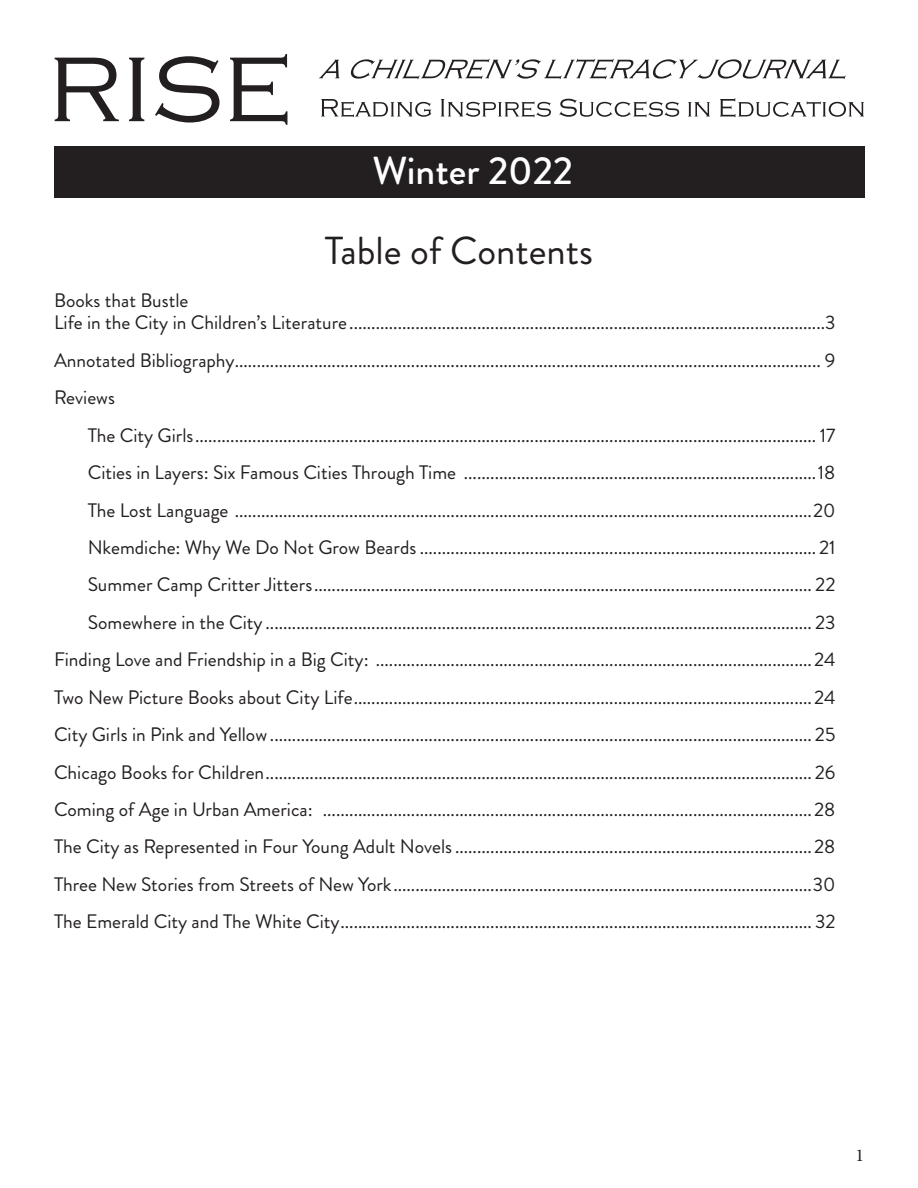
<style>
.page{position:relative;width:918px;height:1188px;background:#fff}
.page>*{position:absolute;margin:0;border:0;box-sizing:border-box;transform-origin:0 0}
.t1{font:39px "Brandon Grotesque";color:#231f20}
.t2{font:500 39px "Brandon Grotesque";color:#fff}
.t3{font:19.5px/37.5px "Brandon Grotesque";color:#231f20}
.t4{font:18px "Minion Pro";color:#231f20}
</style>
<div class="page">
<div style="left:54px;top:146px;width:810px;height:51px;background:#231f20"></div>
<svg style="left:319px;top:59px;width:527px;height:20px"></svg>
<svg style="left:55px;top:54px;width:232px;height:71px"></svg>
<svg style="left:321px;top:98px;width:543px;height:19px"></svg>
<h1 class="t2" style="left:372px;top:147px;width:202px">Winter 2022</h1>
<h1 class="t1" style="left:325px;top:234px;width:270px">Table of Contents</h1>
<p class="t3" style="left:54px;top:291px;width:783px;line-height:22.5px">Books that Bustle<br>Life in the City in Children’s Literature ............................................................................................................3</p>
<p class="t3" style="left:54px;top:344px;width:783px">Annotated Bibliography..................................................................................................................................... 9<br>Reviews</p>
<p class="t3" style="left:54px;top:419px;width:783px;text-align:right">The City Girls ............................................................................................................................................. 17<br>Cities in Layers: Six Famous Cities Through Time ................................................................................18<br>The Lost Language ...................................................................................................................................20<br>Nkemdiche: Why We Do Not Grow Beards .......................................................................................... 21<br>Summer Camp Critter Jitters ................................................................................................................. 22<br>Somewhere in the City ............................................................................................................................ 23<br>Finding Love and Friendship in a Big City: ...................................................................................................24<br>Two New Picture Books about City Life ........................................................................................................24<br>City Girls in Pink and Yellow ........................................................................................................................... 25<br>Chicago Books for Children ............................................................................................................................ 26<br>Coming of Age in Urban America: ...............................................................................................................28<br>The City as Represented in Four Young Adult Novels .................................................................................28<br>Three New Stories from Streets of New York ...............................................................................................30<br>The Emerald City and The White City ........................................................................................................... 32</p>
<p class="t4" style="left:855px;top:1144px;width:10px">1</p>
</div>
